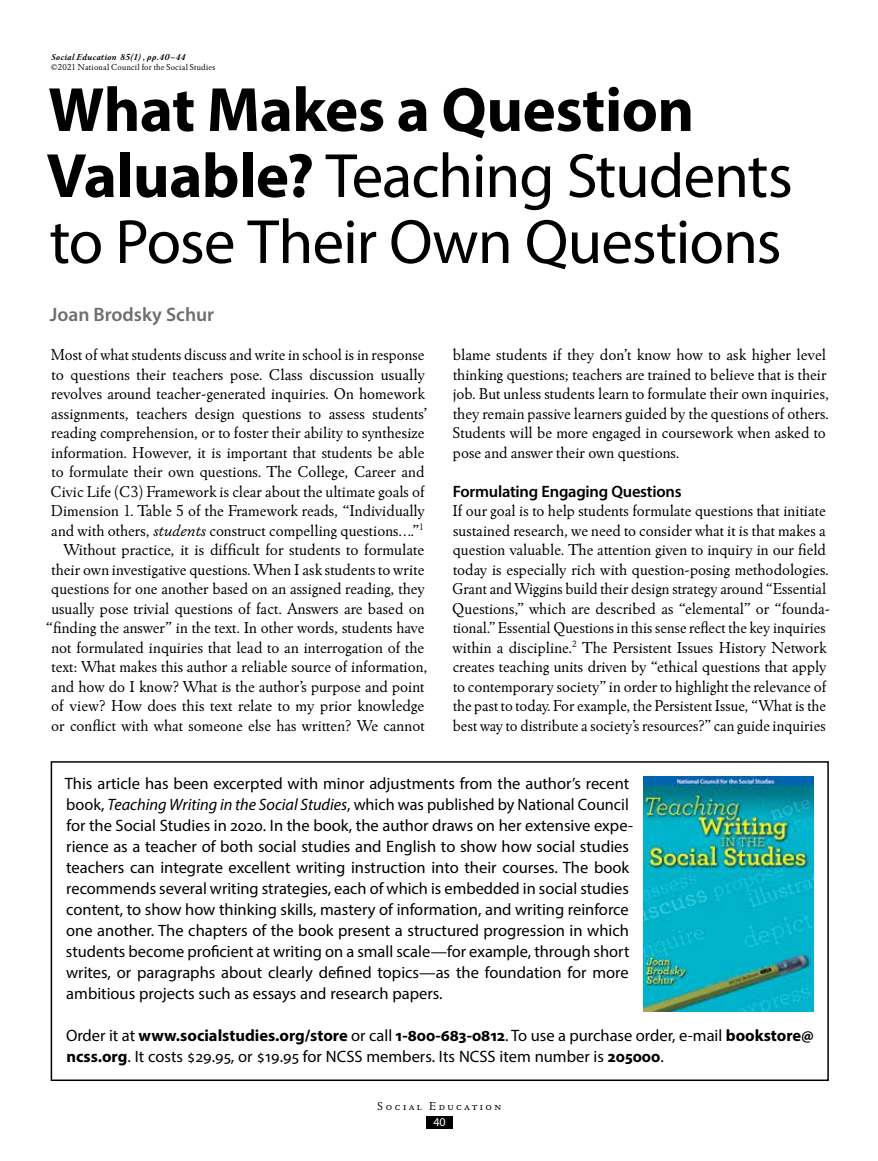
<style>
.page{position:relative;width:878px;height:1161px;background:#fff}
.page>*{position:absolute;margin:0;border:0;box-sizing:border-box;transform-origin:0 0}
.t1{font:63px/66px "Myriad Pro";letter-spacing:-.015em;color:#000}
.t2{font:600 19.5px "Myriad Pro";color:#6d6e71}
.t3{font:16.5px/19.5px "Winchester New ITC";color:#000}
.t4{font:16.5px/21px "Myriad Pro";color:#000}
.t5{font:600 16.5px "Myriad Pro";letter-spacing:-.015em;color:#000}
.t6{font:12px "Winchester New ITC Book SC";letter-spacing:.2em;color:#000}
.t7{font:12px "Myriad Pro";color:#fff}
.t8{font:9px "Winchester New ITC";letter-spacing:.025em;color:#000}
.t9{font:italic 700 9px "Winchester New ITC";letter-spacing:.025em;color:#000}
.s1{font-weight:700}
.s2{font-style:italic}
</style>
<div class="page">
<div style="left:51px;top:761px;width:777px;height:320px;border:2px solid #000"></div>
<img style="left:643px;top:776px;width:170px;height:236px">
<div style="left:426px;top:1117px;width:26px;height:12px;background:#000"></div>
<p class="t9" style="left:51px;top:51px;width:136px">Social Education 85(1) , pp.40–44</p>
<p class="t8" style="left:51px;top:62px;width:166px">©2021 National Council for the Social Studies</p>
<h1 class="t1" style="left:46px;top:76px;width:748px"><span class="s1">What Makes a Question<br>Valuable?</span> Teaching Students to Pose Their Own Questions</h1>
<p class="t2" style="left:50px;top:302px;width:166px">Joan Brodsky Schur</p>
<p class="t3" style="left:46px;top:345px;width:383px;text-align:right">Most of what students discuss and write in school is in response to questions their teachers pose. Class discussion usually revolves around teacher-generated inquiries. On homework assignments, teachers design questions to assess students’ reading comprehension, or to foster their ability to synthesize information. However, it is important that students be able to formulate their own questions. The College, Career and Civic Life (C3) Framework is clear about the ultimate goals of Dimension 1. Table 5 of the Framework reads, “Individually and with others, <span class="s2">students</span> construct compelling questions….”<sup>1<br></sup>Without practice, it is difficult for students to formulate their own investigative questions. When I ask students to write questions for one another based on an assigned reading, they usually pose trivial questions of fact. Answers are based on “finding the answer” in the text. In other words, students have not formulated inquiries that lead to an interrogation of the text: What makes this author a reliable source of information, and how do I know? What is the author’s purpose and point of view? How does this text relate to my prior knowledge or conflict with what someone else has written? We cannot</p>
<p class="t3" style="left:453px;top:345px;width:378px">blame students if they don’t know how to ask higher level thinking questions; teachers are trained to believe that is their job. But unless students learn to formulate their own inquiries, they remain passive learners guided by the questions of others.<br>Students will be more engaged in coursework when asked to pose and answer their own questions.</p>
<p class="t5" style="left:453px;top:480px;width:230px">Formulating Engaging Questions</p>
<p class="t3" style="left:452px;top:501px;width:380px">If our goal is to help students formulate questions that initiate sustained research, we need to consider what it is that makes a question valuable. The attention given to inquiry in our field today is especially rich with question-posing methodologies.<br>Grant and Wiggins build their design strategy around “Essential Questions,” which are described as “elemental” or “founda&shy;tional.” Essential Questions in this sense reflect the key inquiries within a discipline.<sup>2</sup> The Persistent Issues History Network creates teaching units driven by “ethical questions that apply to contemporary society” in order to highlight the relevance of the past to today. For example, the Persistent Issue, “What is the best way to distribute a society’s resources?” can guide inquiries</p>
<p class="t4" style="left:65px;top:772px;width:569px">This article has been excerpted with minor adjustments from the author’s recent book, <span class="s2">Teaching Writing in the Social Studies</span>, which was published by National Council for the Social Studies in 2020. In the book, the author draws on her extensive expe&shy;rience as a teacher of both social studies and English to show how social studies teachers can integrate excellent writing instruction into their courses. The book recommends several writing strategies, each of which is embedded in social studies content, to show how thinking skills, mastery of information, and writing reinforce one another. The chapters of the book present a structured progression in which students become proficient at writing on a small scale—for example, through short writes, or paragraphs about clearly defined topics—as the foundation for more ambitious projects such as essays and research papers.</p>
<p class="t4" style="left:66px;top:1024px;width:749px">Order it at <span class="s1">www.socialstudies.org/store</span> or call <span class="s1">1-800-683-0812</span>. To use a purchase order, e-mail <span class="s1">bookstore@ ncss.org</span>. It costs $29.95, or $19.95 for NCSS members. Its NCSS item number is <span class="s1">205000</span>.</p>
<p class="t6" style="left:377px;top:1098px;width:125px">Social Education</p>
<p class="t7" style="left:433px;top:1115px;width:14px">40</p>
</div>
